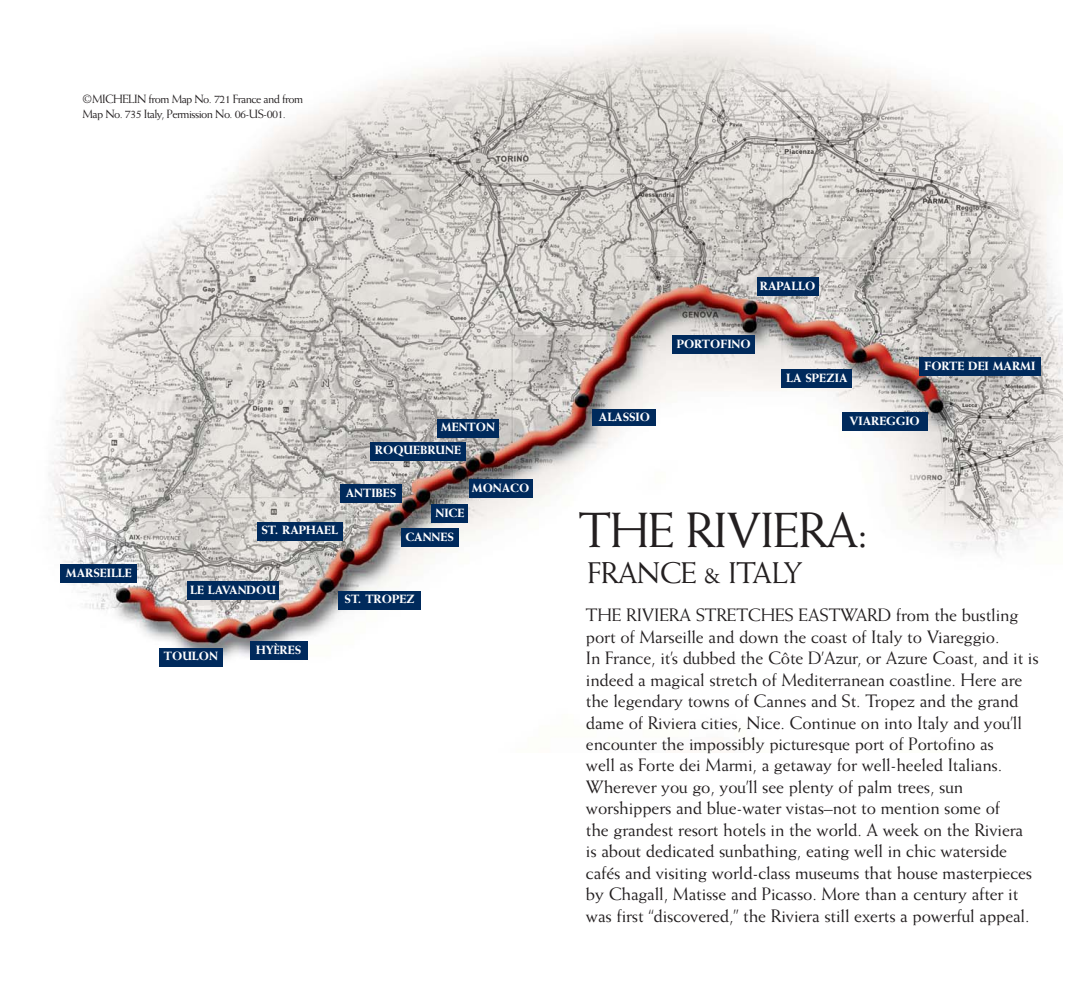
<style>
.page{position:relative;width:1067px;height:999px;background:#fff}
.page>*{position:absolute;margin:0;border:0;box-sizing:border-box;transform-origin:0 0}
.t1{font:49.5px "Weiss";letter-spacing:-.03em;color:#231f20}
.t2{font:30px "Weiss";letter-spacing:-.02em;color:#231f20}
.t3{font:18px/21.5px "Weiss";letter-spacing:-.01em;color:#231f20}
.t4{font:800 12px "Weiss";color:#fff}
.t5{font:12px/14.4px "Weiss";letter-spacing:-.05em;color:#231f20}
</style>
<div class="page">
<img style="left:49px;top:35px;width:1013px;height:632px">
<div style="left:159px;top:648px;width:64px;height:18px;background:#002a5c"></div>
<div style="left:250px;top:642px;width:58px;height:18px;background:#002a5c"></div>
<div style="left:592px;top:409px;width:64px;height:17px;background:#002a5c"></div>
<div style="left:400px;top:529px;width:58px;height:18px;background:#002a5c"></div>
<div style="left:340px;top:484px;width:62px;height:19px;background:#002a5c"></div>
<div style="left:370px;top:442px;width:95px;height:18px;background:#002a5c"></div>
<div style="left:437px;top:419px;width:62px;height:19px;background:#002a5c"></div>
<div style="left:431px;top:504px;width:37px;height:19px;background:#002a5c"></div>
<div style="left:468px;top:480px;width:64px;height:18px;background:#002a5c"></div>
<div style="left:757px;top:277px;width:61px;height:19px;background:#002a5c"></div>
<div style="left:672px;top:336px;width:82px;height:18px;background:#002a5c"></div>
<div style="left:781px;top:369px;width:71px;height:19px;background:#002a5c"></div>
<div style="left:919px;top:358px;width:121px;height:18px;background:#002a5c"></div>
<div style="left:841px;top:412px;width:86px;height:19px;background:#002a5c"></div>
<div style="left:60px;top:565px;width:77px;height:18px;background:#002a5c"></div>
<div style="left:187px;top:582px;width:92px;height:18px;background:#002a5c"></div>
<div style="left:339px;top:591px;width:82px;height:18px;background:#002a5c"></div>
<div style="left:257px;top:522px;width:85px;height:18px;background:#002a5c"></div>
<p class="t5" style="left:82px;top:93px;width:222px">©MICHELIN from Map No. 721 France and from<br>Map No. 735 Italy, Permission No. 06-US-001.</p>
<p class="t4" style="left:66px;top:569px;width:67px">MARSEILLE</p>
<p class="t4" style="left:441px;top:423px;width:55px">MENTON</p>
<p class="t4" style="left:375px;top:446px;width:87px">ROQUEBRUNE</p>
<p class="t4" style="left:346px;top:488px;width:52px">ANTIBES</p>
<p class="t4" style="left:472px;top:484px;width:59px">MONACO</p>
<p class="t4" style="left:261px;top:526px;width:78px">ST. RAPHAEL</p>
<p class="t4" style="left:435px;top:508px;width:30px">NICE</p>
<p class="t4" style="left:405px;top:533px;width:50px">CANNES</p>
<p class="t4" style="left:190px;top:586px;width:87px">LE LAVANDOU</p>
<p class="t4" style="left:164px;top:652px;width:55px">TOULON</p>
<p class="t4" style="left:256px;top:646px;width:46px">HYÈRES</p>
<p class="t4" style="left:344px;top:595px;width:72px">ST. TROPEZ</p>
<p class="t4" style="left:599px;top:413px;width:53px">ALASSIO</p>
<p class="t4" style="left:759px;top:281px;width:57px">RAPALLO</p>
<p class="t4" style="left:676px;top:340px;width:76px">PORTOFINO</p>
<p class="t4" style="left:786px;top:373px;width:63px">LA SPEZIA</p>
<p class="t4" style="left:924px;top:362px;width:113px">FORTE DEI MARMI</p>
<p class="t4" style="left:849px;top:416px;width:72px">VIAREGGIO</p>
<h1 class="t1" style="left:578px;top:510px;width:292px">THE RIVIERA:</h1>
<h2 class="t2" style="left:587px;top:561px;width:216px">FRANCE &amp; ITALY</h2>
<p class="t3" style="left:586px;top:606px;width:454px">THE RIVIERA STRETCHES EASTWARD from the bustling port of Marseille and down the coast of Italy to Viareggio.<br>In France, it’s dubbed the Côte D’Azur, or Azure Coast, and it is indeed a magical stretch of Mediterranean coastline. Here are the legendary towns of Cannes and St. Tropez and the grand dame of Riviera cities, Nice. Continue on into Italy and you’ll encounter the impossibly picturesque port of Portofino as<br>well as Forte dei Marmi, a getaway for well-heeled Italians.<br>Wherever you go, you’ll see plenty of palm trees, sun worshippers and blue-water vistas–not to mention some of<br>the grandest resort hotels in the world. A week on the Riviera<br>is about dedicated sunbathing, eating well in chic waterside cafés and visiting world-class museums that house masterpieces by Chagall, Matisse and Picasso. More than a century after it was first “discovered,” the Riviera still exerts a powerful appeal.</p>
</div>
